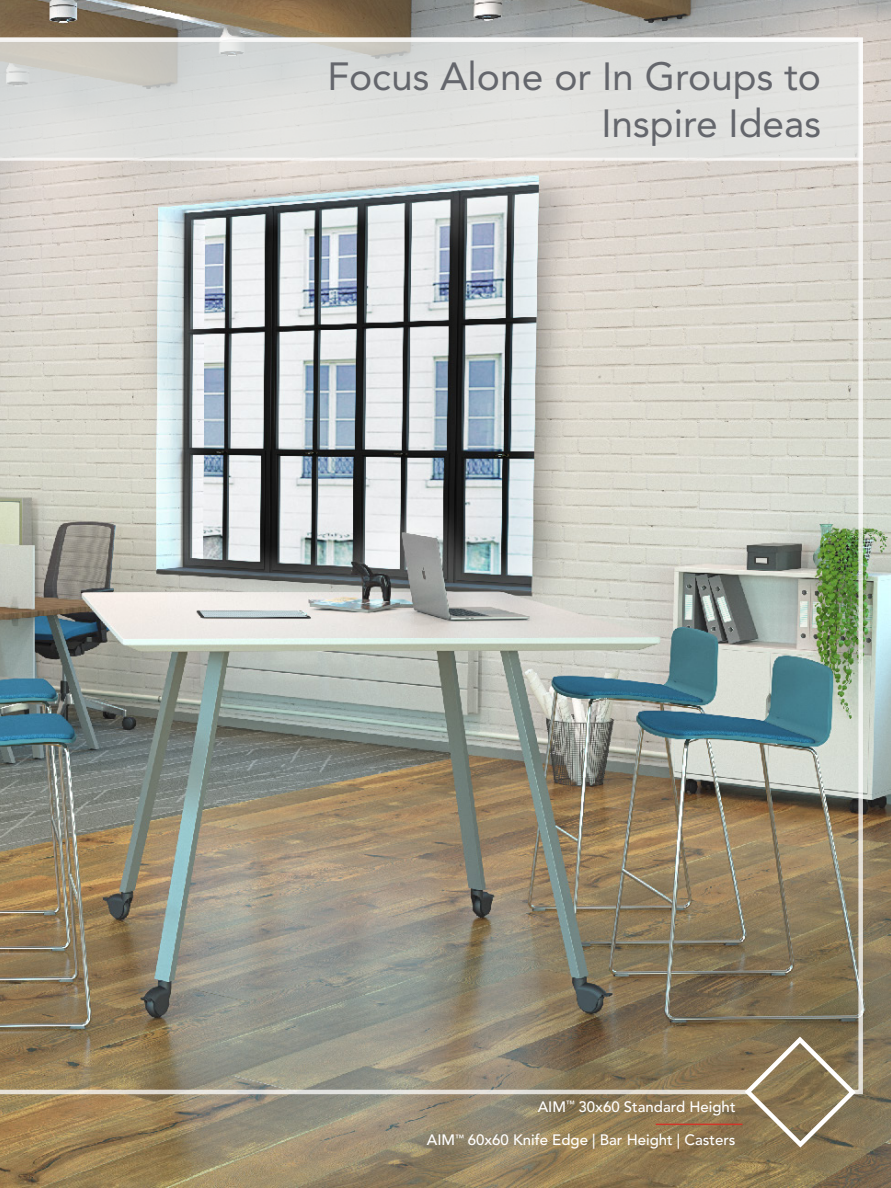
<style>
.page{position:relative;width:891px;height:1188px;background:#fff}
.page>*{position:absolute;margin:0;border:0;box-sizing:border-box;transform-origin:0 0}
.t1{font:39px "Avenir LT Std";color:#64666c}
.t2{font:500 15px "Avenir LT Std";color:#fff}
.t3{font:500 9px "Avenir LT Std";color:#fff}
</style>
<div class="page">
<img style="left:0;top:0;width:891px;height:1188px">
<img style="left:0;top:36px;width:864px;height:1060px">
<hr style="left:656px;top:1124px;width:86px;height:1px;background:#d13529">
<svg style="left:742px;top:1033px;width:117px;height:118px;background:#918163"></svg>
<p class="t1" style="left:327px;top:54px;width:495px">Focus Alone or In Groups to</p>
<p class="t1" style="left:601px;top:101px;width:221px">Inspire Ideas</p>
<p class="t2" style="left:538px;top:1098px;width:199px">AIM 30x60 Standard Height</p>
<p class="t2" style="left:427px;top:1131px;width:310px">AIM 60x60 Knife Edge | Bar Height | Casters</p>
<p class="t3" style="left:566px;top:1099px;width:10px">™</p>
<p class="t3" style="left:455px;top:1132px;width:10px">™</p>
</div>
